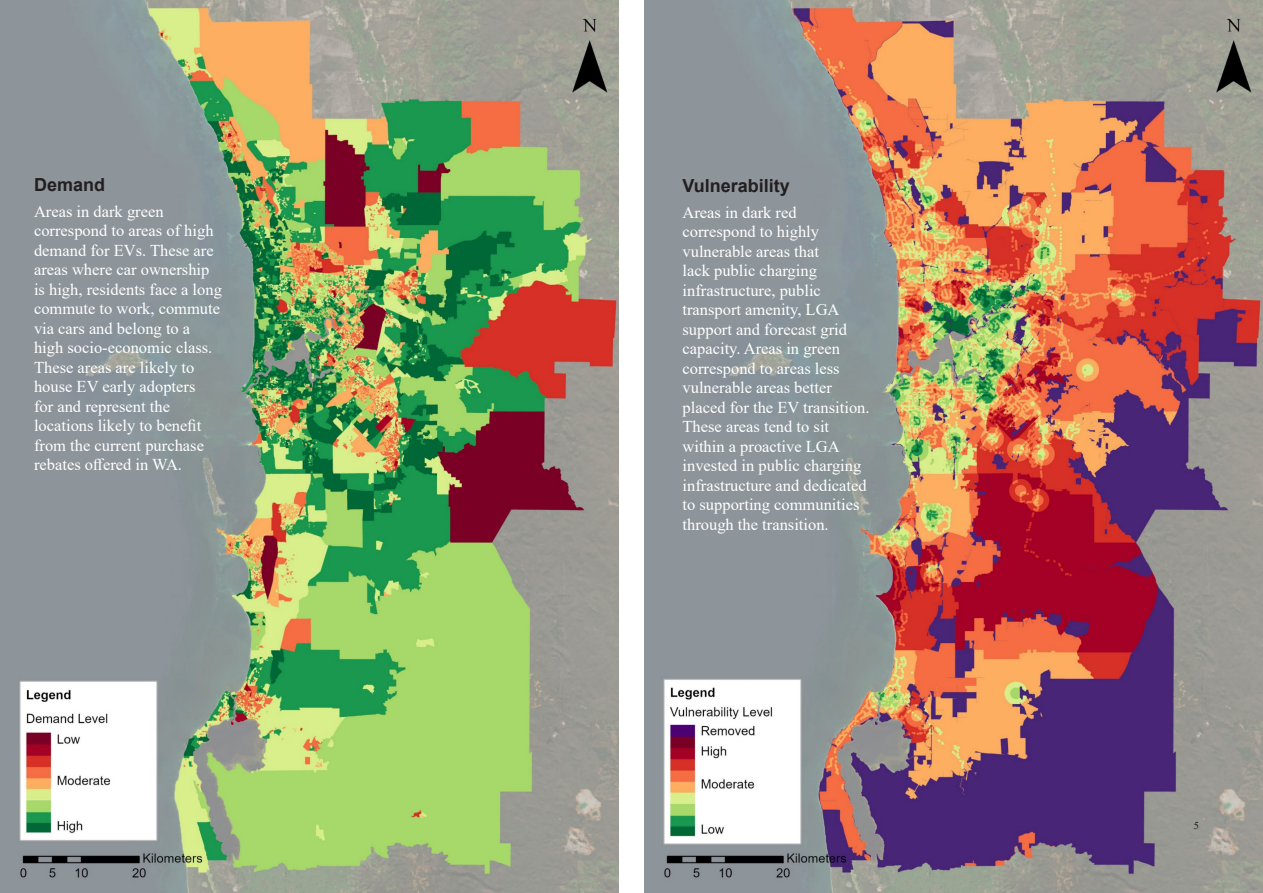
<style>
.page{position:relative;width:1263px;height:893px;background:#fff}
.page>*{position:absolute;margin:0;border:0;box-sizing:border-box;transform-origin:0 0}
.Heading_1{font:700 18px "Arial";color:#231f20}
.Body_copy{font:16.5px/19.5px "Times New Roman";color:#fff}
.Body_copy_last{font:16.5px/19.5px "Times New Roman";color:#fff}
.t1{font:10.5px "Times New Roman";color:#231f20}
</style>
<div class="page">
<img style="left:0;top:0;width:619px;height:893px">
<img style="left:644px;top:0;width:619px;height:893px">
<p class="Heading_1" style="left:34px;top:172px;width:73px">Demand</p>
<p class="Body_copy_last" style="left:34px;top:201px;width:189px">Areas in dark green correspond to areas of high demand for EVs. These are areas where car ownership is high, residents face a long commute to work, commute via cars and belong to a high socio-economic class.<br>These areas are likely to house EV early adopters<br>for and represent the locations likely to benefit from the current purchase rebates offered in WA.</p>
<p class="Heading_1" style="left:682px;top:173px;width:109px">Vulnerability</p>
<p class="Body_copy" style="left:682px;top:202px;width:189px">Areas in dark red correspond to highly vulnerable areas that<br>lack public charging infrastructure, public transport amenity, LGA support and forecast grid capacity. Areas in green correspond to areas less vulnerable areas better placed for the EV transition.<br>These areas tend to sit within a proactive LGA invested in public charging infrastructure and dedicated to supporting communities through the transition.</p>
<p class="t1" style="left:1194px;top:818px;width:7px">5</p>
</div>
